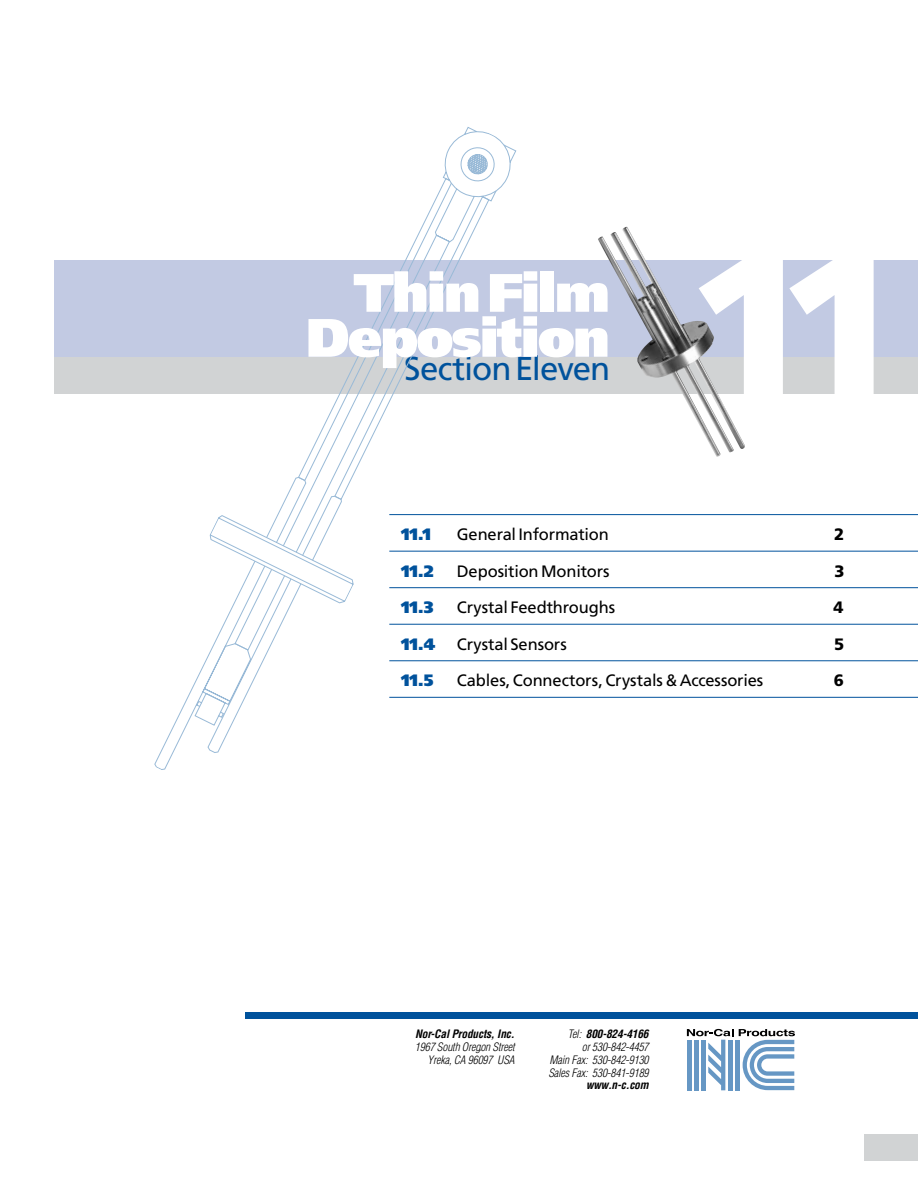
<style>
.page{position:relative;width:918px;height:1188px;background:#fff}
.page>*{position:absolute;margin:0;border:0;box-sizing:border-box;transform-origin:0 0}
.t1{font:900 210px "Frutiger";color:#fff}
.t2{font:900 54px/45px "Frutiger";letter-spacing:-.035em;color:#fff;text-align:right}
.t3{font:33px "Frutiger";letter-spacing:-.03em;color:#00529c}
.t4{font:16.5px "Frutiger";letter-spacing:-.01em;color:#000}
.t5{font:900 16.5px "Frutiger";letter-spacing:-.01em;color:#00529c}
.t6{font:900 16.5px "Frutiger";color:#000}
.t7{font:italic 300 condensed 11.4px/12.9px "Helvetica";letter-spacing:-.01em;color:#000;text-align:right}
.t8{font:italic 700 condensed 11.4px "Helvetica";letter-spacing:-.01em;color:#000}
.s1{font-weight:700}
</style>
<div class="page">
<div style="left:864px;top:1134px;width:54px;height:27px;background:#d1d3d4"></div>
<div style="left:54px;top:351px;width:864px;height:42px;background:#d1d3d4"></div>
<div style="left:54px;top:260px;width:864px;height:97px;background:#c2cae3"></div>
<div style="left:245px;top:1012px;width:673px;height:7px;background:#00529c"></div>
<svg style="left:687px;top:1029px;width:46px;height:61px"></svg>
<div style="left:728px;top:1040px;width:5px;height:50px;background:#6697c4"></div>
<div style="left:735px;top:1040px;width:5px;height:50px;background:#6697c4"></div>
<svg style="left:739px;top:1029px;width:56px;height:61px"></svg>
<hr style="left:389px;top:514px;width:529px;height:1px;background:#00529c">
<hr style="left:389px;top:551px;width:529px;height:1px;background:#00529c">
<hr style="left:389px;top:587px;width:529px;height:1px;background:#00529c">
<hr style="left:389px;top:624px;width:529px;height:1px;background:#00529c">
<hr style="left:389px;top:660px;width:529px;height:1px;background:#00529c">
<hr style="left:389px;top:697px;width:529px;height:1px;background:#00529c">
<img style="left:597px;top:227px;width:148px;height:230px">
<svg style="left:234px;top:127px;width:283px;height:498px"></svg>
<svg style="left:467px;top:153px;width:22px;height:22px"></svg>
<svg style="left:154px;top:476px;width:188px;height:294px"></svg>
<svg style="left:209px;top:515px;width:145px;height:89px"></svg>
<h2 class="t2" style="left:306px;top:270px;width:306px">Thin Film<br>Deposition</h2>
<h3 class="t3" style="left:404px;top:349px;width:208px">Section Eleven</h3>
<h1 class="t1" style="left:685px;top:202px;width:221px">11</h1>
<h3 class="t5" style="left:401px;top:524px;width:31px">11.1</h3>
<h3 class="t4" style="left:457px;top:525px;width:154px">General Information</h3>
<h3 class="t6" style="left:834px;top:524px;width:12px">2</h3>
<h3 class="t5" style="left:401px;top:561px;width:34px">11.2</h3>
<h3 class="t4" style="left:457px;top:561px;width:154px">Deposition Monitors</h3>
<h3 class="t6" style="left:834px;top:561px;width:12px">3</h3>
<h3 class="t5" style="left:401px;top:597px;width:34px">11.3</h3>
<h3 class="t4" style="left:457px;top:598px;width:160px">Crystal Feedthroughs</h3>
<h3 class="t6" style="left:834px;top:597px;width:12px">4</h3>
<h3 class="t5" style="left:401px;top:634px;width:36px">11.4</h3>
<h3 class="t4" style="left:457px;top:634px;width:112px">Crystal Sensors</h3>
<h3 class="t6" style="left:834px;top:634px;width:12px">5</h3>
<h3 class="t5" style="left:401px;top:670px;width:34px">11.5</h3>
<h3 class="t4" style="left:457px;top:671px;width:308px">Cables, Connectors, Crystals &amp; Accessories</h3>
<h3 class="t6" style="left:834px;top:670px;width:12px">6</h3>
<p class="t8" style="left:415px;top:1027px;width:101px">Nor-Cal Products, Inc.</p>
<p class="t7" style="left:415px;top:1040px;width:101px">1967 South Oregon Street<br>Yreka, CA 96097 USA</p>
<p class="t7" style="left:548px;top:1027px;width:102px">Tel: <span class="s1">800-824-4166<br></span>or 530-842-4457<br>Main Fax: 530-842-9130<br>Sales Fax: 530-841-9189</p>
<p class="t8" style="left:586px;top:1078px;width:64px">www.n-c.com</p>
</div>
